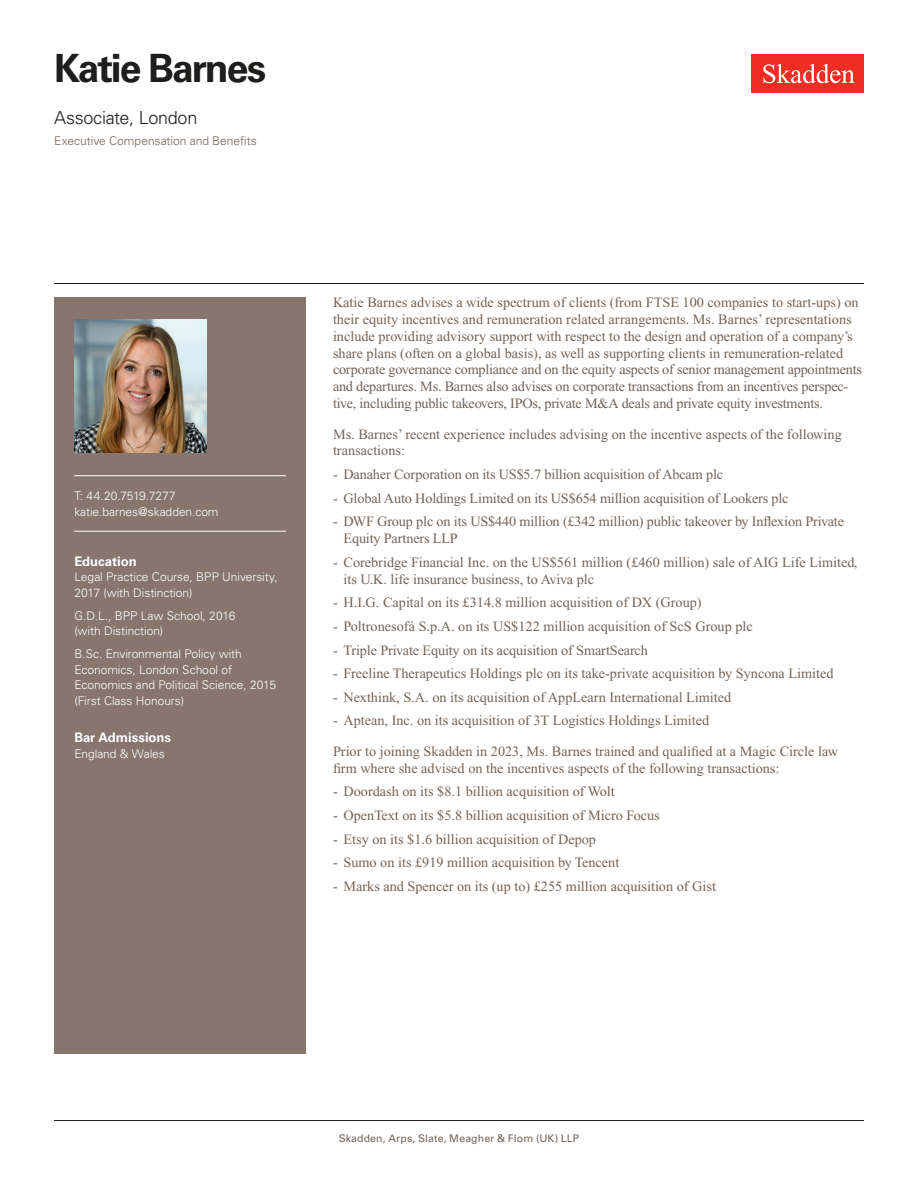
<style>
.page{position:relative;width:918px;height:1188px;background:#fff}
.page>*{position:absolute;margin:0;border:0;box-sizing:border-box;transform-origin:0 0}
.Name{font:700 39px "Univers LT Std";letter-spacing:-.05em;color:#1e1e1d}
.Title_and_Office{font:300 18px "Univers LT Std";letter-spacing:-.015em;color:#1e1e1d}
.Main_Body_Bulleted{font:14.25px/16.8px "Times New Roman PS Std";color:#726458}
.Main_Body{font:14.25px/16.8px "Times New Roman PS Std";color:#726458}
.Bar_Admission_Education{font:700 13.2px "Univers LT Std";letter-spacing:-.005em;color:#fff}
.Sidebar_text{font:300 12px/15.8px "Univers LT Std";letter-spacing:-.005em;color:#fff}
.Practice{font:300 12px "Univers LT Std";color:#726458}
.Email{font:300 12px "Univers LT Std";letter-spacing:-.005em;color:#fff}
.Phone_Number{font:300 12px "Univers LT Std";letter-spacing:-.005em;color:#fff}
.Folio{font:10.5px "Univers LT Std";letter-spacing:.01em;color:#726458}
</style>
<div class="page">
<div style="left:752px;top:54px;width:112px;height:39px;background:#ee2e22"></div>
<svg style="left:763px;top:64px;width:92px;height:19px"></svg>
<div style="left:54px;top:297px;width:252px;height:756px;background:#87756e"></div>
<hr style="left:74px;top:475px;width:212px;height:1px;background:#fff">
<hr style="left:74px;top:531px;width:212px;height:1px;background:#fff">
<img style="left:74px;top:320px;width:132px;height:132px">
<hr style="left:54px;top:1120px;width:810px;height:1px;background:#1e1e1d">
<hr style="left:54px;top:283px;width:810px;height:1px;background:#1e1e1d">
<h1 class="Name" style="left:54px;top:46px;width:214px">Katie Barnes</h1>
<h2 class="Title_and_Office" style="left:54px;top:107px;width:145px">Associate, London</h2>
<h3 class="Practice" style="left:54px;top:134px;width:204px">Executive Compensation and Benefits</h3>
<p class="Phone_Number" style="left:74px;top:489px;width:103px">T: 44.20.7519.7277</p>
<p class="Email" style="left:74px;top:504px;width:146px">katie.barnes@skadden.com</p>
<p class="Bar_Admission_Education" style="left:74px;top:553px;width:64px">Education</p>
<p class="Sidebar_text" style="left:74px;top:569px;width:205px">Legal Practice Course, BPP University,<br>2017 (with Distinction)</p>
<p class="Sidebar_text" style="left:74px;top:608px;width:163px">G.D.L., BPP Law School, 2016 (with Distinction)</p>
<p class="Sidebar_text" style="left:74px;top:646px;width:203px">B.Sc. Environmental Policy with<br>Economics, London School of<br>Economics and Political Science, 2015 (First Class Honours)</p>
<p class="Bar_Admission_Education" style="left:74px;top:730px;width:98px">Bar Admissions</p>
<p class="Sidebar_text" style="left:74px;top:746px;width:92px">England &amp; Wales</p>
<p class="Main_Body" style="left:333px;top:294px;width:531px">Katie Barnes advises a wide spectrum of clients (from FTSE 100 companies to start-ups) on their equity incentives and remuneration related arrangements. Ms. Barnes’ representations include providing advisory support with respect to the design and operation of a company’s share plans (often on a global basis), as well as supporting clients in remuneration-related corporate governance compliance and on the equity aspects of senior management appointments and departures. Ms. Barnes also advises on corporate transactions from an incentives perspec&shy;tive, including public takeovers, IPOs, private M&amp;A deals and private equity investments.</p>
<p class="Main_Body" style="left:333px;top:425px;width:510px">Ms. Barnes’ recent experience includes advising on the incentive aspects of the following transactions:</p>
<p class="Main_Body_Bulleted" style="left:333px;top:466px;width:392px">- Danaher Corporation on its US$5.7 billion acquisition of Abcam plc</p>
<p class="Main_Body_Bulleted" style="left:333px;top:490px;width:457px">- Global Auto Holdings Limited on its US$654 million acquisition of Lookers plc</p>
<p class="Main_Body_Bulleted" style="left:344px;top:513px;width:502px;text-indent:-10px">- DWF Group plc on its US$440 million (£342 million) public takeover by Inflexion Private<br>Equity Partners LLP</p>
<p class="Main_Body_Bulleted" style="left:344px;top:554px;width:515px;text-indent:-10px">- Corebridge Financial Inc. on the US$561 million (£460 million) sale of AIG Life Limited, its U.K. life insurance business, to Aviva plc</p>
<p class="Main_Body_Bulleted" style="left:333px;top:594px;width:370px">- H.I.G. Capital on its £314.8 million acquisition of DX (Group)</p>
<p class="Main_Body_Bulleted" style="left:333px;top:618px;width:421px">- Poltronesofá S.p.A. on its US$122 million acquisition of ScS Group plc</p>
<p class="Main_Body_Bulleted" style="left:333px;top:641px;width:316px">- Triple Private Equity on its acquisition of SmartSearch</p>
<p class="Main_Body_Bulleted" style="left:333px;top:665px;width:502px">- Freeline Therapeutics Holdings plc on its take-private acquisition by Syncona Limited</p>
<p class="Main_Body_Bulleted" style="left:333px;top:689px;width:400px">- Nexthink, S.A. on its acquisition of AppLearn International Limited</p>
<p class="Main_Body_Bulleted" style="left:333px;top:712px;width:378px">- Aptean, Inc. on its acquisition of 3T Logistics Holdings Limited</p>
<p class="Main_Body" style="left:333px;top:743px;width:507px">Prior to joining Skadden in 2023, Ms. Barnes trained and qualified at a Magic Circle law firm where she advised on the incentives aspects of the following transactions:</p>
<p class="Main_Body_Bulleted" style="left:333px;top:783px;width:283px">- Doordash on its $8.1 billion acquisition of Wolt</p>
<p class="Main_Body_Bulleted" style="left:333px;top:807px;width:328px">- OpenText on its $5.8 billion acquisition of Micro Focus</p>
<p class="Main_Body_Bulleted" style="left:333px;top:830px;width:265px">- Etsy on its $1.6 billion acquisition of Depop</p>
<p class="Main_Body_Bulleted" style="left:333px;top:854px;width:288px">- Sumo on its £919 million acquisition by Tencent</p>
<p class="Main_Body_Bulleted" style="left:333px;top:878px;width:384px">- Marks and Spencer on its (up to) £255 million acquisition of Gist</p>
<p class="Folio" style="left:339px;top:1132px;width:242px">Skadden, Arps, Slate, Meagher &amp; Flom (UK) LLP</p>
</div>
